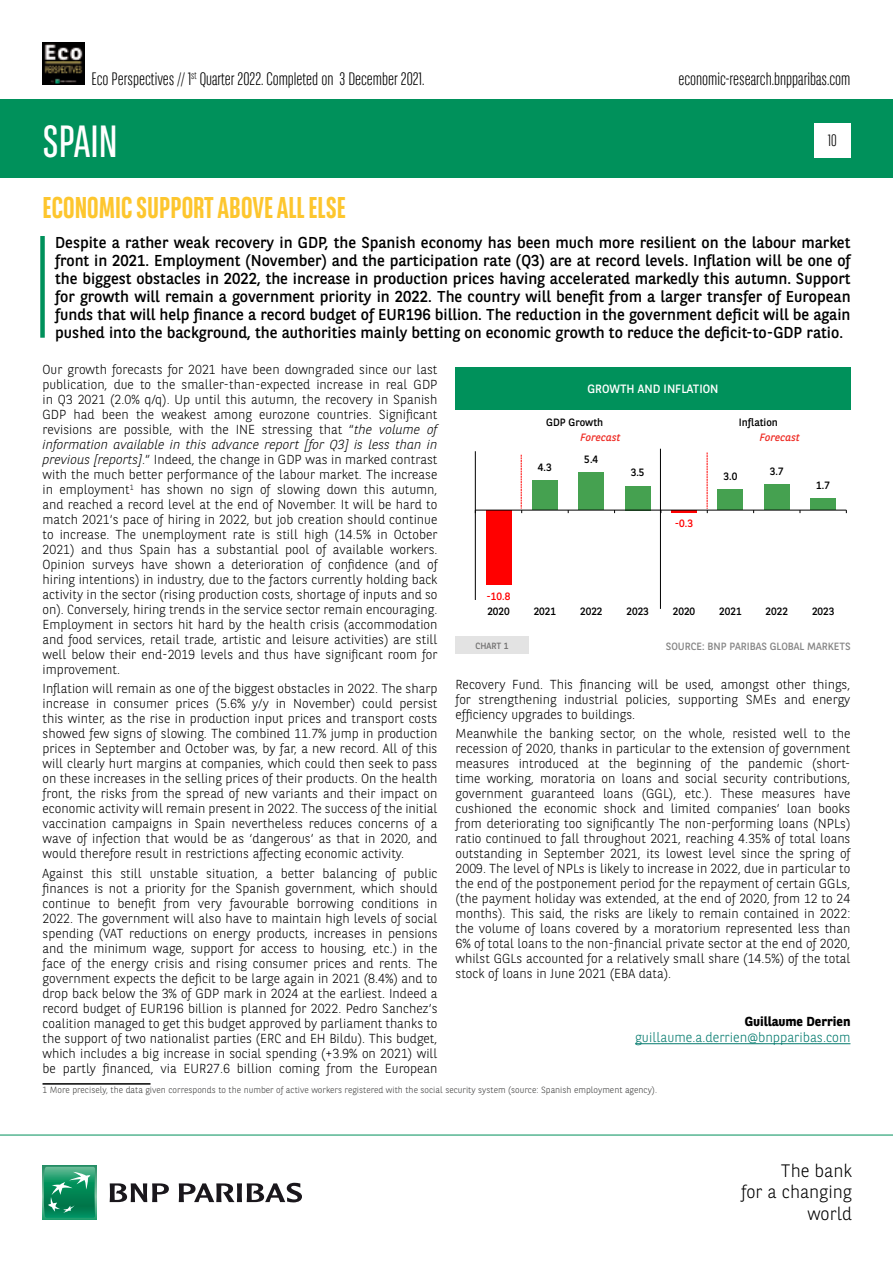
<style>
.page{position:relative;width:893px;height:1263px;background:#fff}
.page>*{position:absolute;margin:0;border:0;box-sizing:border-box;transform-origin:0 0}
.t1{font:45px "BNPP Sans Condensed";color:#fff}
.t2{font:700 30px "BNPP Sans Condensed";color:#fdc62e}
.t3{font:300 18px "BNPP Sans Condensed";color:#000}
.t4{font:300 18px/21.6px "BNPP Sans";color:#000;text-align:right}
.t5{font:300 16.5px "BNPP Sans Condensed";color:#000}
.t6{font:15.75px/18px "BNPP Sans";color:#000;text-align:justify}
.t7{font:300 13.5px "BNPP Sans";color:#00796c}
.t8{font:300 13.05px/15px "BNPP Sans";color:#000;text-align:justify}
.t9{font:700 13.05px "BNPP Sans";color:#000}
.t10{font:12px "BNPP Sans";color:#fff}
.t11{font:10.65px "BNPP Sans";letter-spacing:-.005em;color:#000}
.t12{font:italic 10.65px "BNPP Sans";color:#ee2d26}
.t13{font:10.65px "BNPP Sans";color:#f00}
.t14{font:10.5px "BNPP Sans";color:#878787}
.t15{font:300 9px "BNPP Sans";color:#3c3c3b}
.t16{font:9px "BNPP Sans";color:#706f6f}
.s1{font-style:italic}
</style>
<div class="page">
<img style="left:43px;top:43px;width:42px;height:42px">
<div style="left:1px;top:99px;width:892px;height:78px;background:#00915b"></div>
<svg style="left:43px;top:1166px;width:53px;height:53px"></svg>
<svg style="left:44px;top:1167px;width:51px;height:51px;background:#26996e"></svg>
<svg style="left:110px;top:1183px;width:59px;height:19px"></svg>
<svg style="left:179px;top:1183px;width:123px;height:19px"></svg>
<hr style="left:0;top:1135px;width:893px;height:1px;background:#00915b">
<div style="left:814px;top:123px;width:36px;height:34px;background:#fff"></div>
<div style="left:40px;top:236px;width:5px;height:102px;background:#00915b"></div>
<hr style="left:43px;top:1083px;width:108px;height:2px;background:#000">
<hr style="left:635px;top:1043px;width:215px;height:1px;background:#00796c">
<div style="left:486px;top:510px;width:25px;height:75px;background:#f00"></div>
<div style="left:532px;top:480px;width:26px;height:30px;background:#45a150"></div>
<div style="left:578px;top:473px;width:26px;height:37px;background:#45a150"></div>
<div style="left:625px;top:486px;width:26px;height:24px;background:#45a150"></div>
<hr style="left:671px;top:510px;width:26px;height:2px;background:#f00">
<div style="left:718px;top:489px;width:25px;height:21px;background:#45a150"></div>
<div style="left:764px;top:484px;width:26px;height:26px;background:#45a150"></div>
<div style="left:810px;top:498px;width:26px;height:12px;background:#45a150"></div>
<hr style="left:475px;top:451px;width:1px;height:149px;background:#000">
<hr style="left:475px;top:510px;width:371px;height:1px;background:#000">
<svg style="left:521px;top:455px;width:1px;height:58px"></svg>
<svg style="left:707px;top:452px;width:1px;height:61px"></svg>
<hr style="left:660px;top:449px;width:1px;height:160px;background:#000">
<div style="left:455px;top:367px;width:396px;height:43px;background:#00915b"></div>
<div style="left:455px;top:636px;width:74px;height:18px;background:#e3e3e3"></div>
<h3 class="t3" style="left:91px;top:67px;width:335px">Eco Perspectives // 1<sup>st</sup> Quarter 2022. Completed on 3 December 2021.</h3>
<h1 class="t1" style="left:43px;top:113px;width:77px">SPAIN</h1>
<h2 class="t2" style="left:43px;top:190px;width:305px">ECONOMIC SUPPORT ABOVE ALL ELSE</h2>
<h3 class="t3" style="left:678px;top:67px;width:174px">economic-research.bnpparibas.com</h3>
<p class="t5" style="left:828px;top:130px;width:10px">10</p>
<p class="t6" style="left:55px;top:233px;width:797px">Despite a rather weak recovery in GDP, the Spanish economy has been much more resilient on the labour market front in 2021. Employment (November) and the participation rate (Q3) are at record levels. Inflation will be one of the biggest obstacles in 2022, the increase in production prices having accelerated markedly this autumn. Support for growth will remain a government priority in 2022. The country will benefit from a larger transfer of European funds that will help finance a record budget of EUR196 billion. The reduction in the government deficit will be again pushed into the background, the authorities mainly betting on economic growth to reduce the deficit-to-GDP ratio.</p>
<p class="t8" style="left:43px;top:361px;width:396px">Our growth forecasts for 2021 have been downgraded since our last publication, due to the smaller-than-expected increase in real GDP in Q3 2021 (2.0% q/q). Up until this autumn, the recovery in Spanish GDP had been the weakest among eurozone countries. Significant revisions are possible, with the INE stressing that “<span class="s1">the volume of information available in this advance report [for Q3] is less than in previous [reports]</span>.” Indeed, the change in GDP was in marked contrast with the much better performance of the labour market. The increase in employment<sup>1</sup> has shown no sign of slowing down this autumn, and reached a record level at the end of November. It will be hard to match 2021’s pace of hiring in 2022, but job creation should continue to increase. The unemployment rate is still high (14.5% in October 2021) and thus Spain has a substantial pool of available workers.<br>Opinion surveys have shown a deterioration of confidence (and of hiring intentions) in industry, due to the factors currently holding back activity in the sector (rising production costs, shortage of inputs and so on). Conversely, hiring trends in the service sector remain encouraging.<br>Employment in sectors hit hard by the health crisis (accommodation and food services, retail trade, artistic and leisure activities) are still well below their end-2019 levels and thus have significant room for improvement.</p>
<p class="t8" style="left:43px;top:681px;width:396px">Inflation will remain as one of the biggest obstacles in 2022. The sharp increase in consumer prices (5.6% y/y in November) could persist this winter, as the rise in production input prices and transport costs showed few signs of slowing. The combined 11.7% jump in production prices in September and October was, by far, a new record. All of this will clearly hurt margins at companies, which could then seek to pass on these increases in the selling prices of their products. On the health front, the risks from the spread of new variants and their impact on economic activity will remain present in 2022. The success of the initial vaccination campaigns in Spain nevertheless reduces concerns of a wave of infection that would be as ‘dangerous’ as that in 2020, and would therefore result in restrictions affecting economic activity.</p>
<p class="t8" style="left:43px;top:865px;width:396px">Against this still unstable situation, a better balancing of public finances is not a priority for the Spanish government, which should continue to benefit from very favourable borrowing conditions in 2022. The government will also have to maintain high levels of social spending (VAT reductions on energy products, increases in pensions and the minimum wage, support for access to housing, etc.) in the face of the energy crisis and rising consumer prices and rents. The government expects the deficit to be large again in 2021 (8.4%) and to drop back below the 3% of GDP mark in 2024 at the earliest. Indeed a record budget of EUR196 billion is planned for 2022. Pedro Sanchez’s coalition managed to get this budget approved by parliament thanks to the support of two nationalist parties (ERC and EH Bildu). This budget, which includes a big increase in social spending (+3.9% on 2021) will be partly financed, via EUR27.6 billion coming from the European</p>
<p class="t10" style="left:587px;top:381px;width:133px">GROWTH AND INFLATION</p>
<p class="t13" style="left:486px;top:589px;width:25px">-10.8</p>
<p class="t11" style="left:546px;top:415px;width:58px">GDP Growth</p>
<p class="t11" style="left:739px;top:415px;width:41px">Inflation</p>
<p class="t12" style="left:581px;top:429px;width:41px">Forecast</p>
<p class="t12" style="left:760px;top:430px;width:41px">Forecast</p>
<p class="t11" style="left:538px;top:460px;width:15px">4.3</p>
<p class="t11" style="left:584px;top:452px;width:15px">5.4</p>
<p class="t11" style="left:631px;top:465px;width:15px">3.5</p>
<p class="t13" style="left:675px;top:516px;width:20px">-0.3</p>
<p class="t11" style="left:723px;top:469px;width:15px">3.0</p>
<p class="t11" style="left:770px;top:464px;width:15px">3.7</p>
<p class="t11" style="left:816px;top:478px;width:15px">1.7</p>
<p class="t11" style="left:487px;top:604px;width:24px">2020</p>
<p class="t11" style="left:534px;top:604px;width:24px">2021</p>
<p class="t11" style="left:580px;top:604px;width:24px">2022</p>
<p class="t11" style="left:626px;top:604px;width:24px">2023</p>
<p class="t11" style="left:673px;top:604px;width:24px">2020</p>
<p class="t11" style="left:719px;top:604px;width:24px">2021</p>
<p class="t11" style="left:766px;top:604px;width:24px">2022</p>
<p class="t11" style="left:812px;top:604px;width:24px">2023</p>
<p class="t16" style="left:475px;top:639px;width:35px">CHART 1</p>
<p class="t14" style="left:666px;top:639px;width:186px">SOURCE: BNP PARIBAS GLOBAL MARKETS</p>
<p class="t8" style="left:455px;top:676px;width:396px">Recovery Fund. This financing will be used, amongst other things, for strengthening industrial policies, supporting SMEs and energy efficiency upgrades to buildings.</p>
<p class="t8" style="left:455px;top:726px;width:396px">Meanwhile the banking sector, on the whole, resisted well to the recession of 2020, thanks in particular to the extension of government measures introduced at the beginning of the pandemic (short&shy;time working, moratoria on loans and social security contributions, government guaranteed loans (GGL), etc.). These measures have cushioned the economic shock and limited companies’ loan books from deteriorating too significantly The non-performing loans (NPLs) ratio continued to fall throughout 2021, reaching 4.35% of total loans outstanding in September 2021, its lowest level since the spring of 2009. The level of NPLs is likely to increase in 2022, due in particular to the end of the postponement period for the repayment of certain GGLs, (the payment holiday was extended, at the end of 2020, from 12 to 24 months). This said, the risks are likely to remain contained in 2022: the volume of loans covered by a moratorium represented less than 6% of total loans to the non-financial private sector at the end of 2020, whilst GGLs accounted for a relatively small share (14.5%) of the total stock of loans in June 2021 (EBA data).</p>
<p class="t9" style="left:745px;top:1013px;width:107px">Guillaume Derrien</p>
<p class="t7" style="left:635px;top:1028px;width:217px">guillaume.a.derrien@bnpparibas.com</p>
<p class="t15" style="left:43px;top:1083px;width:616px">1 More precisely, the data given corresponds to the number of active workers registered with the social security system (source: Spanish employment agency).</p>
<h3 class="t4" style="left:741px;top:1159px;width:112px">The bank<br>for a changing world</h3>
</div>
